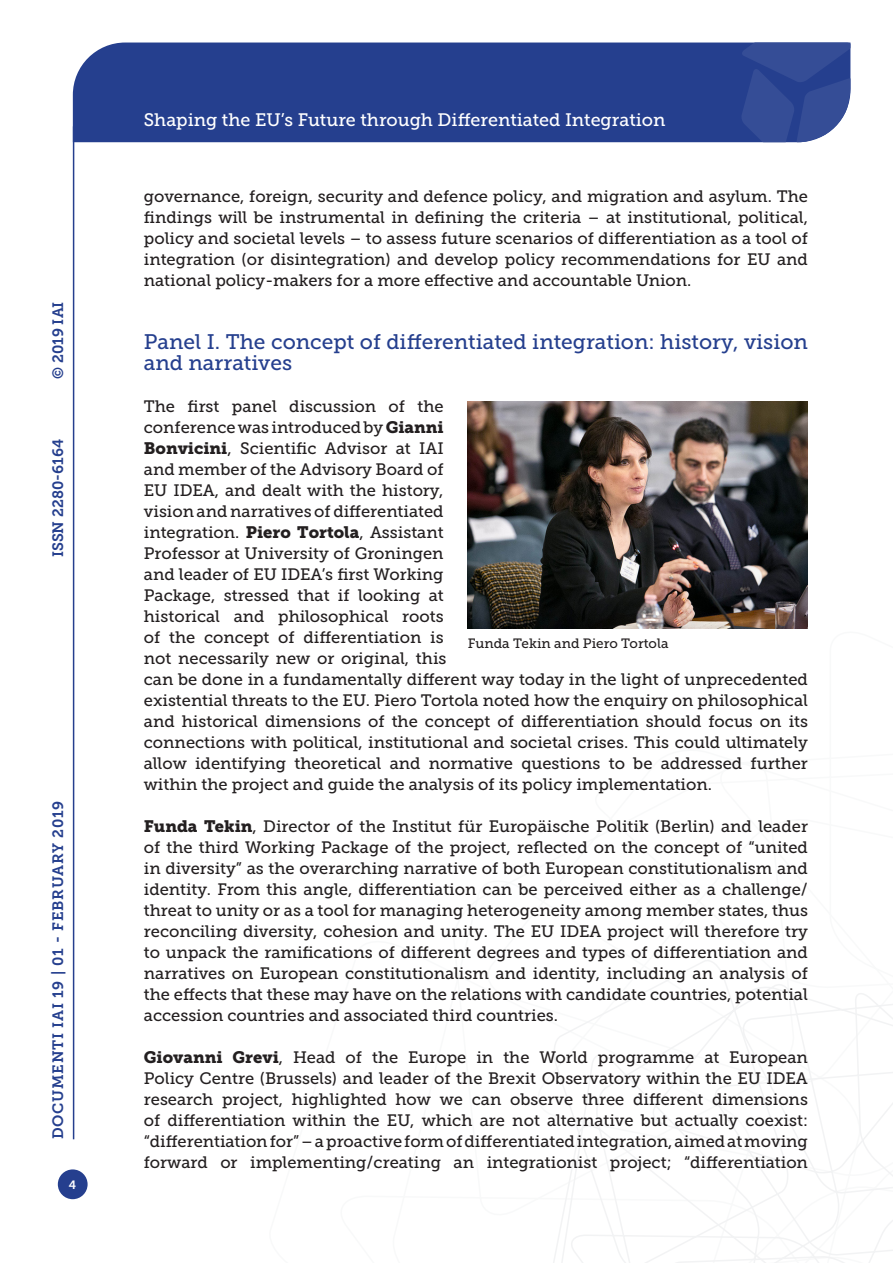
<style>
.page{position:relative;width:893px;height:1263px;background:#fff}
.page>*{position:absolute;margin:0;border:0;box-sizing:border-box;transform-origin:0 0}
.Titolo_paragrafo{font:21px/21px "Museo Slab 500";color:#253f8e}
.t1{font:18px "Museo Slab 500";color:#fff}
.Testo{font:16.5px/21px "Museo Slab 500";color:#231f20;text-align:justify}
.t2{font:15px "Museo Slab 700";letter-spacing:.05em;color:#253f8e}
.t3{font:15px "Museo Slab 700";color:#253f8e}
.Testo-2{font:13.5px "Museo Slab 500";color:#231f20}
.t4{font:12px "Museo Slab 700";color:#fff}
.s1{font-family:"Museo Slab 900"}
</style>
<div class="page">
<svg style="left:553px;top:960px;width:340px;height:303px"></svg>
<div style="left:73px;top:43px;width:668px;height:99px;background:#253f8e"></div>
<svg style="left:741px;top:43px;width:109px;height:99px;background:#3a5299"></svg>
<div style="left:58px;top:1169px;width:30px;height:30px;background:#253f8e;border-radius:50%"></div>
<hr style="left:73px;top:126px;width:1px;height:1013px;background:#253f8e">
<img style="left:468px;top:402px;width:340px;height:227px">
<p class="t2" style="left:50px;top:379px;width:79px;rotate:-90deg">© 2019 IAI</p>
<p class="t3" style="left:50px;top:557px;width:120px;rotate:-90deg">ISSN 2280-6164</p>
<p class="t2" style="left:50px;top:1139px;width:340px;rotate:-90deg">DOCUMENTI IAI 19 | 01 - FEBRUARY 2019</p>
<p class="t4" style="left:69px;top:1178px;width:9px">4</p>
<p class="t1" style="left:144px;top:110px;width:523px">Shaping the EU’s Future through Differentiated Integration</p>
<p class="Testo" style="left:144px;top:186px;width:666px">governance, foreign, security and defence policy, and migration and asylum. The findings will be instrumental in defining the criteria – at institutional, political, policy and societal levels – to assess future scenarios of differentiation as a tool of integration (or disintegration) and develop policy recommendations for EU and national policy-makers for a more effective and accountable Union.</p>
<p class="Titolo_paragrafo" style="left:144px;top:331px;width:665px">Panel I. The concept of differentiated integration: history, vision and narratives</p>
<p class="Testo" style="left:144px;top:396px;width:666px;text-align:left">The first panel discussion of the<br>conference was introduced by <span class="s1">Gianni<br>Bonvicini</span>, Scientific Advisor at IAI<br>and member of the Advisory Board of<br>EU IDEA, and dealt with the history,<br>vision and narratives of differentiated<br>integration. <span class="s1">Piero Tortola</span>, Assistant<br>Professor at University of Groningen<br>and leader of EU IDEA’s first Working<br>Package, stressed that if looking at<br>historical and philosophical roots<br>of the concept of differentiation is<br>not necessarily new or original, this<br>can be done in a fundamentally different way today in the light of unprecedented existential threats to the EU. Piero Tortola noted how the enquiry on philosophical and historical dimensions of the concept of differentiation should focus on its connections with political, institutional and societal crises. This could ultimately allow identifying theoretical and normative questions to be addressed further within the project and guide the analysis of its policy implementation.</p>
<p class="Testo" style="left:144px;top:816px;width:666px"><span class="s1">Funda Tekin</span>, Director of the Institut für Europäische Politik (Berlin) and leader of the third Working Package of the project, reflected on the concept of “united in diversity” as the overarching narrative of both European constitutionalism and identity. From this angle, differentiation can be perceived either as a challenge/ threat to unity or as a tool for managing heterogeneity among member states, thus reconciling diversity, cohesion and unity. The EU IDEA project will therefore try to unpack the ramifications of different degrees and types of differentiation and narratives on European constitutionalism and identity, including an analysis of the effects that these may have on the relations with candidate countries, potential accession countries and associated third countries.</p>
<p class="Testo" style="left:144px;top:1047px;width:666px"><span class="s1">Giovanni Grevi</span>, Head of the Europe in the World programme at European Policy Centre (Brussels) and leader of the Brexit Observatory within the EU IDEA research project, highlighted how we can observe three different dimensions of differentiation within the EU, which are not alternative but actually coexist: “differentiation for” – a proactive form of differentiated integration, aimed at moving forward or implementing/creating an integrationist project; “differentiation</p>
<p class="Testo-2" style="left:468px;top:636px;width:202px">Funda Tekin and Piero Tortola</p>
</div>
